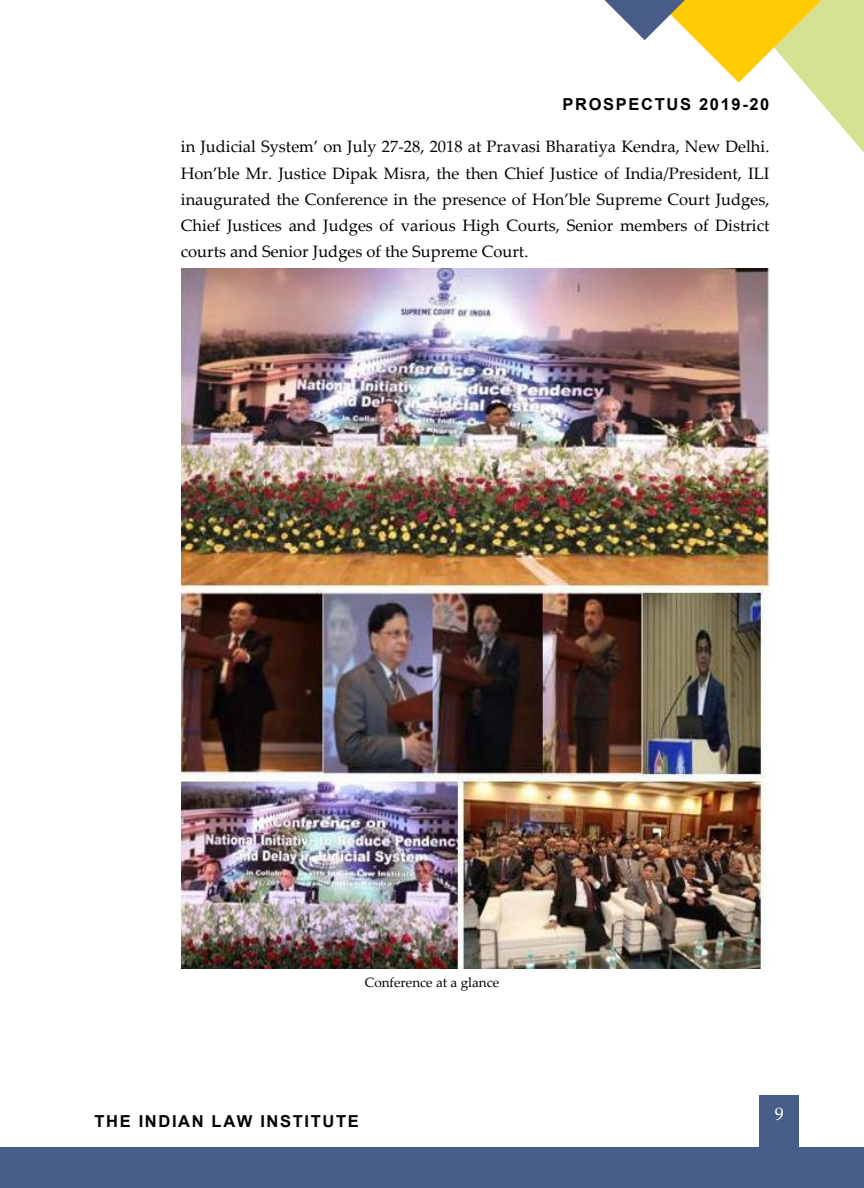
<style>
.page{position:relative;width:864px;height:1188px;background:#fff}
.page>*{position:absolute;margin:0;border:0;box-sizing:border-box;transform-origin:0 0}
.t1{font:18px "Palatino Linotype";color:#fff}
.t2{font:16.5px/26.2px "Palatino Linotype";color:#000;text-align:justify}
.t3{font:700 16.5px "Arial";letter-spacing:.1em;color:#000}
.t4{font:13.5px "Palatino Linotype";color:#000}
</style>
<div class="page">
<svg style="left:604px;top:0;width:260px;height:153px"></svg>
<div style="left:760px;top:1095px;width:39px;height:93px;background:#485e88"></div>
<div style="left:0;top:1147px;width:864px;height:41px;background:#485e88"></div>
<img style="left:181px;top:268px;width:589px;height:700px">
<p class="t3" style="left:563px;top:92px;width:208px">PROSPECTUS 2019-20</p>
<p class="t2" style="left:181px;top:133px;width:590px">in Judicial System’ on July 27-28, 2018 at Pravasi Bharatiya Kendra, New Delhi.<br>Hon’ble Mr. Justice Dipak Misra, the then Chief Justice of India/President, ILI inaugurated the Conference in the presence of Hon’ble Supreme Court Judges, Chief Justices and Judges of various High Courts, Senior members of District courts and Senior Judges of the Supreme Court.</p>
<p class="t4" style="left:365px;top:973px;width:136px">Conference at a glance</p>
<p class="t3" style="left:95px;top:1109px;width:266px">THE INDIAN LAW INSTITUTE</p>
<p class="t1" style="left:775px;top:1101px;width:10px">9</p>
</div>
